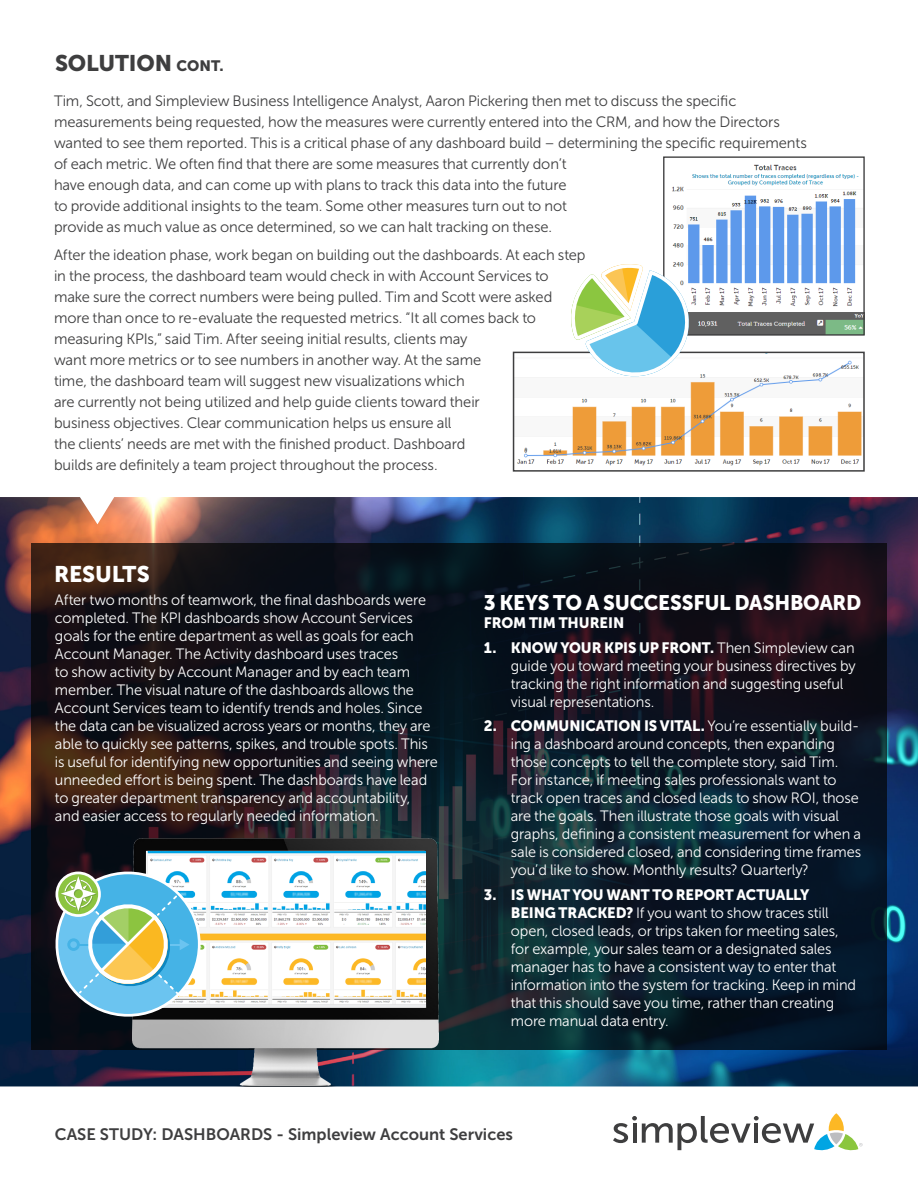
<style>
.page{position:relative;width:918px;height:1188px;background:#fff}
.page>*{position:absolute;margin:0;border:0;box-sizing:border-box;transform-origin:0 0}
.Paragraph{font:22.5px "Museo Sans 900";letter-spacing:-.005em;color:#3e3e3f}
.Paragraph-2{font:22.5px "Museo Sans 900";letter-spacing:-.005em;color:#fff}
.Paragraph-3{font:21px "Museo Sans 900";letter-spacing:-.01em;color:#fff}
.t1{font:16.5px "Museo Sans 700";color:#3e3e3f}
.Paragraph-4{font:15px/18px "Museo Sans 300";letter-spacing:-.005em;color:#fff}
.Paragraph-5{font:15px/21px "Museo Sans 300";letter-spacing:-.01em;color:#3e3e3f}
.Paragraph-6{font:15px "Museo Sans 900";letter-spacing:-.005em;color:#fff}
.s1{font-size:15px}
.s2{font-family:"Museo Sans 900"}
</style>
<div class="page">
<svg style="left:613px;top:1113px;width:250px;height:38px"></svg>
<img style="left:0;top:497px;width:918px;height:589px">
<svg style="left:31px;top:543px;width:856px;height:507px;background:#111821"></svg>
<img style="left:133px;top:838px;width:306px;height:248px">
<img style="left:146px;top:851px;width:280px;height:156px">
<img style="left:672px;top:164px;width:191px;height:170px">
<div style="left:663px;top:156px;width:202px;height:180px;border:1px solid #3e3e3f"></div>
<img style="left:516px;top:360px;width:346px;height:106px">
<div style="left:513px;top:352px;width:352px;height:120px;border:2px solid #3e3e3f"></div>
<svg style="left:48px;top:864px;width:160px;height:160px"></svg>
<svg style="left:570px;top:264px;width:123px;height:113px"></svg>
<p class="Paragraph" style="left:55px;top:50px;width:170px">SOLUTION <span class="s1">CONT.</span></p>
<p class="Paragraph-5" style="left:54px;top:91px;width:754px">Tim, Scott, and Simpleview Business Intelligence Analyst, Aaron Pickering then met to discuss the specific measurements being requested, how the measures were currently entered into the CRM, and how the Directors wanted to see them reported. This is a critical phase of any dashboard build – determining the specific requirements of each metric. We often find that there are some measures that currently don’t<br>have enough data, and can come up with plans to track this data into the future<br>to provide additional insights to the team. Some other measures turn out to not<br>provide as much value as once determined, so we can halt tracking on these.</p>
<p class="Paragraph-5" style="left:54px;top:244px;width:533px">After the ideation phase, work began on building out the dashboards. At each step in the process, the dashboard team would check in with Account Services to make sure the correct numbers were being pulled. Tim and Scott were asked more than once to re-evaluate the requested metrics. “It all comes back to measuring KPIs,” said Tim. After seeing initial results, clients may<br>want more metrics or to see numbers in another way. At the same<br>time, the dashboard team will suggest new visualizations which<br>are currently not being utilized and help guide clients toward their<br>business objectives. Clear communication helps us ensure all<br>the clients’ needs are met with the finished product. Dashboard<br>builds are definitely a team project throughout the process.</p>
<p class="Paragraph-2" style="left:54px;top:562px;width:97px">RESULTS</p>
<p class="Paragraph-4" style="left:55px;top:591px;width:384px">After two months of teamwork, the final dashboards were completed. The KPI dashboards show Account Services goals for the entire department as well as goals for each Account Manager. The Activity dashboard uses traces<br>to show activity by Account Manager and by each team member. The visual nature of the dashboards allows the Account Services team to identify trends and holes. Since the data can be visualized across years or months, they are able to quickly see patterns, spikes, and trouble spots. This is useful for identifying new opportunities and seeing where unneeded effort is being spent. The dashboards have lead to greater department transparency and accountability, and easier access to regularly needed information.</p>
<p class="Paragraph-3" style="left:484px;top:591px;width:379px">3 KEYS TO A SUCCESSFUL DASHBOARD</p>
<p class="Paragraph-6" style="left:484px;top:614px;width:142px">FROM TIM THUREIN</p>
<p class="Paragraph-4" style="left:511px;top:639px;width:346px;text-indent:-27px"><span class="s2">1. KNOW YOUR KPIS UP FRONT.</span> Then Simpleview can guide you toward meeting your business directives by tracking the right information and suggesting useful visual representations.</p>
<p class="Paragraph-4" style="left:511px;top:717px;width:352px;text-indent:-27px"><span class="s2">2. COMMUNICATION IS VITAL.</span> You’re essentially build&shy;ing a dashboard around concepts, then expanding those concepts to tell the complete story, said Tim.<br>For instance, if meeting sales professionals want to track open traces and closed leads to show ROI, those are the goals. Then illustrate those goals with visual graphs, defining a consistent measurement for when a sale is considered closed, and considering time frames you’d like to show. Monthly results? Quarterly?</p>
<p class="Paragraph-4" style="left:511px;top:886px;width:347px;text-indent:-27px"><span class="s2">3. IS WHAT YOU WANT TO REPORT ACTUALLY BEING TRACKED?</span> If you want to show traces still open, closed leads, or trips taken for meeting sales, for example, your sales team or a designated sales manager has to have a consistent way to enter that information into the system for tracking. Keep in mind that this should save you time, rather than creating more manual data entry.</p>
<p class="t1" style="left:55px;top:1125px;width:459px">CASE STUDY: DASHBOARDS - Simpleview Account Services</p>
</div>
